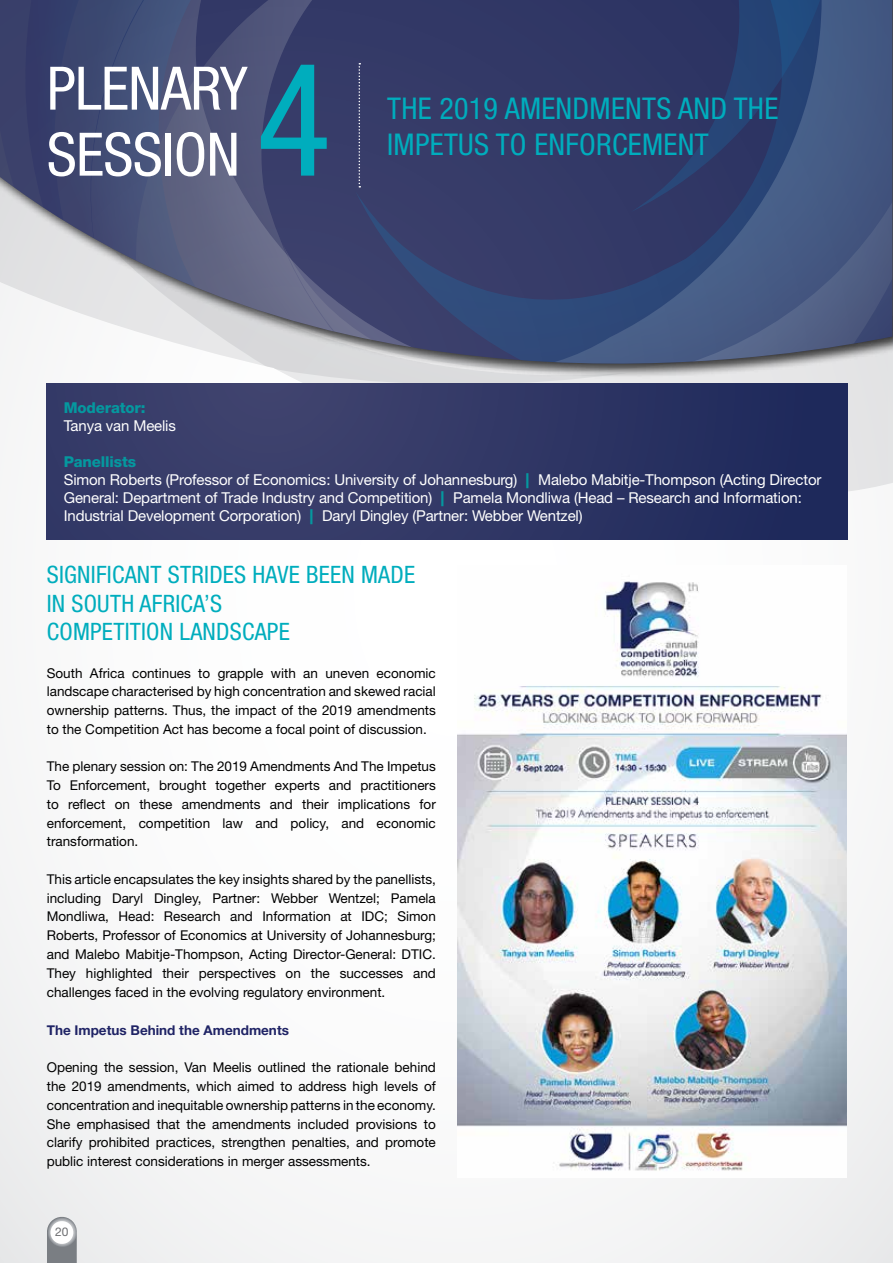
<style>
.page{position:relative;width:893px;height:1263px;background:#f9f9f9}
.page>*{position:absolute;margin:0;border:0;box-sizing:border-box;transform-origin:0 0}
.t1{font:condensed 156.6px "Helvetica Neue LT Std";color:#00adbd}
.t2{font:condensed 60px/66px "Helvetica Neue LT Std";letter-spacing:-.01em;color:#fff}
.t3{font:condensed 30px/36px "Helvetica Neue LT Std";letter-spacing:.01em;color:#00adbd}
.t4{font:condensed 24px/28.8px "Helvetica Neue LT Std";letter-spacing:.01em;color:#00adbd}
.t5{font:15px/18px "Helvetica Neue LT Std";letter-spacing:-.01em;color:#fff}
.t6{font:800 15px "Helvetica Neue LT Std";letter-spacing:-.01em;color:#05989f}
.t7{font:13.5px/18.8px "Helvetica Neue LT 55 Rm";color:#000;text-align:justify}
.t8{font:13.5px "Helvetica Neue LT 75 Bd";color:#1f2365}
.t9{font:12px "Helvetica Neue LT Std";color:#6d6e71}
.s1{font-weight:800;color:#05989f}
</style>
<div class="page">
<svg style="left:47px;top:1215px;width:30px;height:48px"></svg>
<svg style="left:0;top:0;width:892px;height:406px;background:#565f83"></svg>
<div style="left:47px;top:384px;width:800px;height:156px;background:linear-gradient(to right,#3f426e,#212b5d)"></div>
<svg style="left:359px;top:63px;width:1px;height:125px"></svg>
<img style="left:457px;top:581px;width:389px;height:590px">
<h2 class="t2" style="left:47px;top:55px;width:202px">PLENARY<br>SESSION</h2>
<h1 class="t1" style="left:256px;top:30px;width:77px">4</h1>
<h3 class="t3" style="left:387px;top:90px;width:392px">THE 2019 AMENDMENTS AND THE<br>IMPETUS TO ENFORCEMENT</h3>
<p class="t6" style="left:64px;top:399px;width:83px">Moderator:</p>
<p class="t5" style="left:64px;top:416px;width:114px">Tanya van Meelis</p>
<p class="t5" style="left:64px;top:452px;width:759px"><span class="s1">Panellists<br></span>Simon Roberts (Professor of Economics: University of Johannesburg) <span class="s1">|</span> Malebo Mabitje-Thompson (Acting Director General: Department of Trade Industry and Competition) <span class="s1">|</span> Pamela Mondliwa (Head – Research and Information:<br>Industrial Development Corporation) <span class="s1">|</span> Daryl Dingley (Partner: Webber Wentzel)</p>
<h3 class="t4" style="left:47px;top:560px;width:370px">SIGNIFICANT STRIDES HAVE BEEN MADE<br>IN SOUTH AFRICA’S<br>COMPETITION LANDSCAPE</h3>
<p class="t7" style="left:47px;top:663px;width:391px">South Africa continues to grapple with an uneven economic landscape characterised by high concentration and skewed racial ownership patterns. Thus, the impact of the 2019 amendments to the Competition Act has become a focal point of discussion.</p>
<p class="t7" style="left:47px;top:757px;width:391px">The plenary session on: The 2019 Amendments And The Impetus To Enforcement, brought together experts and practitioners to reflect on these amendments and their implications for enforcement, competition law and policy, and economic transformation.</p>
<p class="t7" style="left:47px;top:869px;width:391px">This article encapsulates the key insights shared by the panellists, including Daryl Dingley, Partner: Webber Wentzel; Pamela Mondliwa, Head: Research and Information at IDC; Simon Roberts, Professor of Economics at University of Johannesburg; and Malebo Mabitje-Thompson, Acting Director-General: DTIC.<br>They highlighted their perspectives on the successes and challenges faced in the evolving regulatory environment.</p>
<p class="t8" style="left:47px;top:1021px;width:244px">The Impetus Behind the Amendments</p>
<p class="t7" style="left:47px;top:1058px;width:391px">Opening the session, Van Meelis outlined the rationale behind the 2019 amendments, which aimed to address high levels of concentration and inequitable ownership patterns in the economy.<br>She emphasised that the amendments included provisions to clarify prohibited practices, strengthen penalties, and promote public interest considerations in merger assessments.</p>
<p class="t9" style="left:55px;top:1224px;width:15px">20</p>
</div>
